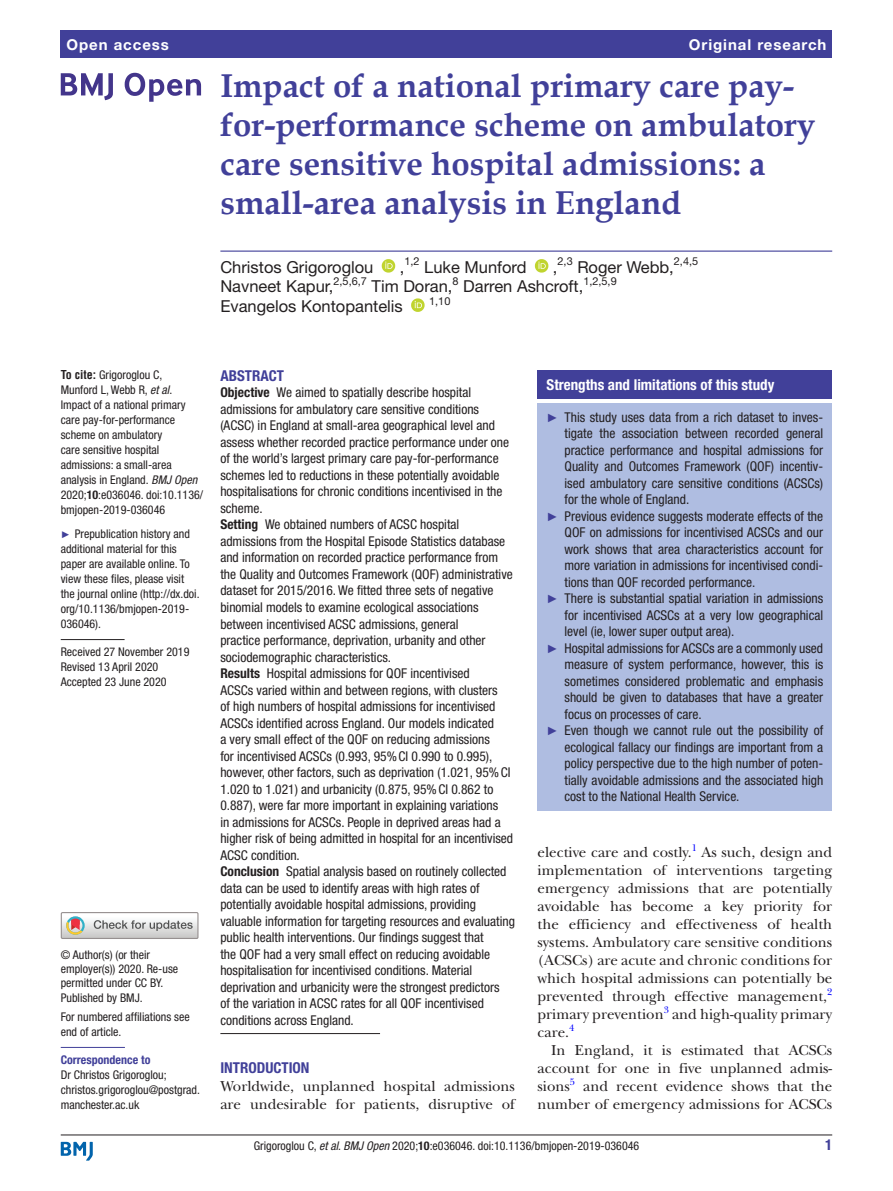
<style>
.page{position:relative;width:893px;height:1191px;background:#fff}
.page>*{position:absolute;margin:0;border:0;box-sizing:border-box;transform-origin:0 0}
.t1{font:700 33px/39px "Book Antiqua";color:#414099}
.t2{font:16.5px "Helvetica Neue LT Std";color:#231f20}
.t3{font:15px/18px "New Baskerville";color:#231f20;text-align:justify}
.t4{font:700 condensed 15px "Helvetica Neue LT Std";color:#fff}
.t5{font:700 15px "Helvetica Neue LT Std";letter-spacing:.065em;color:#fff}
.t6{font:700 condensed 15px "Helvetica Neue LT Std";color:#414099}
.t7{font:condensed 13.5px/16.5px "Helvetica Neue LT Std";color:#231f20}
.t8{font:condensed 12px/15px "Helvetica Neue LT Std";color:#231f20}
.t9{font:700 condensed 12px "Helvetica Neue LT Std";color:#414099}
.t10{font:10.95px "Helvetica Neue LT Std";color:#231f20}
.t11{font:9.9px "New Baskerville";color:#00f}
.s1{font-family:"Helvetica LT Std";font-weight:700}
.s2{font-style:italic}
.s3{font-weight:700}
.s4{font-family:"Arial";font-stretch:normal;font-size:9.75px;color:#414099}
.s5{font-family:"Arial";font-stretch:normal;font-size:12px;color:#414099}
</style>
<div class="page">
<hr style="left:61px;top:1134px;width:771px;height:1px;background:#231f20">
<svg style="left:61px;top:1141px;width:32px;height:19px"></svg>
<div style="left:61px;top:31px;width:771px;height:27px;background:#414099"></div>
<hr style="left:220px;top:250px;width:612px;height:2px;background:#414099">
<svg style="left:382px;top:259px;width:13px;height:14px"></svg>
<svg style="left:535px;top:259px;width:13px;height:14px"></svg>
<svg style="left:411px;top:298px;width:14px;height:14px"></svg>
<hr style="left:61px;top:639px;width:64px;height:1px;background:#231f20">
<hr style="left:61px;top:1047px;width:64px;height:1px;background:#414099">
<svg style="left:61px;top:73px;width:52px;height:27px"></svg>
<svg style="left:125px;top:73px;width:76px;height:29px"></svg>
<div style="left:61px;top:912px;width:138px;height:27px;border:1px solid #969090"></div>
<svg style="left:61px;top:912px;width:137px;height:26px"></svg>
<hr style="left:220px;top:1033px;width:160px;height:1px;background:#231f20">
<div style="left:538px;top:370px;width:294px;height:29px;background:#414099"></div>
<div style="left:538px;top:403px;width:294px;height:407px;background:#afbde1"></div>
<p class="t5" style="left:66px;top:35px;width:104px">Open access</p>
<p class="t5" style="left:689px;top:35px;width:139px">Original research</p>
<h1 class="t1" style="left:220px;top:66px;width:596px">Impact of a national primary care pay&shy;for-performance scheme on ambulatory care sensitive hospital admissions: a small-area analysis in England</h1>
<p class="t2" style="left:220px;top:257px;width:155px">Christos Grigoroglou</p>
<p class="t2" style="left:400px;top:257px;width:6px">,</p>
<p class="t10" style="left:404px;top:255px;width:17px">1,2</p>
<p class="t2" style="left:424px;top:257px;width:104px">Luke Munford</p>
<p class="t10" style="left:558px;top:255px;width:17px">2,3</p>
<p class="t2" style="left:577px;top:257px;width:98px">Roger Webb,</p>
<p class="t10" style="left:674px;top:255px;width:26px">2,4,5</p>
<p class="t2" style="left:553px;top:257px;width:6px">,</p>
<p class="t2" style="left:220px;top:276px;width:115px">Navneet Kapur,</p>
<p class="t10" style="left:333px;top:274px;width:35px">2,5,6,7</p>
<p class="t2" style="left:372px;top:276px;width:82px">Tim Doran,</p>
<p class="t10" style="left:453px;top:274px;width:8px">8</p>
<p class="t2" style="left:463px;top:276px;width:122px">Darren Ashcroft,</p>
<p class="t10" style="left:583px;top:274px;width:35px">1,2,5,9</p>
<p class="t2" style="left:220px;top:296px;width:184px">Evangelos Kontopantelis</p>
<p class="t10" style="left:429px;top:294px;width:23px">1,10</p>
<p class="t8" style="left:61px;top:367px;width:144px"><span class="s1">To cite:</span> Grigoroglou C,<br>Munford L, Webb R, <span class="s2">et al</span>.<br>Impact of a national primary care pay-for-performance scheme on ambulatory<br>care sensitive hospital admissions: a small-area analysis in England. <span class="s2">BMJ Open<br></span>2020;<span class="s3">10</span>:e036046. doi:10.1136/ bmjopen-2019-036046</p>
<p class="t8" style="left:61px;top:526px;width:140px"><span class="s4">►</span> Prepublication history and additional material for this paper are available online. To view these files, please visit the journal online (http://dx.doi. org/10.1136/bmjopen-2019-<br>036046).</p>
<p class="t8" style="left:61px;top:644px;width:130px">Received 27 November 2019<br>Revised 13 April 2020<br>Accepted 23 June 2020</p>
<p class="t8" style="left:61px;top:947px;width:119px;line-height:14.4px">© Author(s) (or their employer(s)) 2020. Re-use permitted under CC BY.<br>Published by BMJ.</p>
<p class="t8" style="left:61px;top:1009px;width:130px">For numbered affiliations see end of article.</p>
<p class="t9" style="left:61px;top:1052px;width:91px">Correspondence to</p>
<p class="t8" style="left:61px;top:1067px;width:141px">Dr Christos Grigoroglou; christos.grigoroglou@postgrad. manchester.ac.uk</p>
<p class="t6" style="left:220px;top:366px;width:65px">ABSTRACT</p>
<p class="t7" style="left:220px;top:384px;width:296px"><span class="s3">Objective</span> We aimed to spatially describe hospital admissions for ambulatory care sensitive conditions (ACSC) in England at small-area geographical level and assess whether recorded practice performance under one of the world’s largest primary care pay-for-performance schemes led to reductions in these potentially avoidable hospitalisations for chronic conditions incentivised in the scheme.<br><span class="s3">Setting</span> We obtained numbers of ACSC hospital admissions from the Hospital Episode Statistics database and information on recorded practice performance from the Quality and Outcomes Framework (QOF) administrative dataset for 2015/2016. We fitted three sets of negative binomial models to examine ecological associations between incentivised ACSC admissions, general<br>practice performance, deprivation, urbanity and other sociodemographic characteristics.<br><span class="s3">Results</span> Hospital admissions for QOF incentivised<br>ACSCs varied within and between regions, with clusters<br>of high numbers of hospital admissions for incentivised ACSCs identified across England. Our models indicated<br>a very small effect of the QOF on reducing admissions<br>for incentivised ACSCs (0.993, 95%CI 0.990 to 0.995), however, other factors, such as deprivation (1.021, 95%CI 1.020 to 1.021) and urbanicity (0.875, 95%CI 0.862 to 0.887), were far more important in explaining variations<br>in admissions for ACSCs. People in deprived areas had a higher risk of being admitted in hospital for an incentivised ACSC condition.<br><span class="s3">Conclusion</span> Spatial analysis based on routinely collected data can be used to identify areas with high rates of potentially avoidable hospital admissions, providing valuable information for targeting resources and evaluating public health interventions. Our findings suggest that<br>the QOF had a very small effect on reducing avoidable hospitalisation for incentivised conditions. Material deprivation and urbanicity were the strongest predictors<br>of the variation in ACSC rates for all QOF incentivised conditions across England.</p>
<p class="t6" style="left:220px;top:1059px;width:91px">INTRODUCTION</p>
<p class="t3" style="left:220px;top:1077px;width:296px">Worldwide, unplanned hospital admissions are undesirable for patients, disruptive of</p>
<p class="t4" style="left:547px;top:375px;width:229px">Strengths and limitations of this study</p>
<p class="t7" style="left:547px;top:408px;width:278px"><span class="s5">►</span> This study uses data from a rich dataset to inves-</p>
<p class="t7" style="left:565px;top:425px;width:260px">tigate the association between recorded general</p>
<p class="t7" style="left:565px;top:441px;width:260px">practice performance and hospital admissions for</p>
<p class="t7" style="left:565px;top:458px;width:260px">Quality and Outcomes Framework (QOF) incentiv-</p>
<p class="t7" style="left:565px;top:474px;width:260px">ised ambulatory care sensitive conditions (ACSCs)</p>
<p class="t7" style="left:565px;top:491px;width:126px">for the whole of England.</p>
<p class="t7" style="left:547px;top:507px;width:278px"><span class="s5">►</span> Previous evidence suggests moderate effects of the</p>
<p class="t7" style="left:565px;top:524px;width:260px">QOF on admissions for incentivised ACSCs and our</p>
<p class="t7" style="left:565px;top:540px;width:260px">work shows that area characteristics account for</p>
<p class="t7" style="left:565px;top:557px;width:260px">more variation in admissions for incentivised condi-</p>
<p class="t7" style="left:565px;top:573px;width:192px">tions than QOF recorded performance.</p>
<p class="t7" style="left:547px;top:590px;width:278px"><span class="s5">►</span> There is substantial spatial variation in admissions</p>
<p class="t7" style="left:565px;top:606px;width:260px">for incentivised ACSCs at a very low geographical</p>
<p class="t7" style="left:565px;top:623px;width:171px">level (ie, lower super output area).</p>
<p class="t7" style="left:547px;top:639px;width:278px"><span class="s5">►</span> Hospital admissions for ACSCs are a commonly used</p>
<p class="t7" style="left:565px;top:656px;width:260px">measure of system performance, however, this is</p>
<p class="t7" style="left:565px;top:672px;width:260px">sometimes considered problematic and emphasis</p>
<p class="t7" style="left:565px;top:689px;width:260px">should be given to databases that have a greater</p>
<p class="t7" style="left:565px;top:705px;width:139px">focus on processes of care.</p>
<p class="t7" style="left:547px;top:722px;width:278px"><span class="s5">►</span> Even though we cannot rule out the possibility of</p>
<p class="t7" style="left:565px;top:738px;width:260px">ecological fallacy our findings are important from a</p>
<p class="t7" style="left:565px;top:755px;width:260px">policy perspective due to the high number of poten-</p>
<p class="t7" style="left:565px;top:771px;width:260px">tially avoidable admissions and the associated high</p>
<p class="t7" style="left:565px;top:788px;width:176px">cost to the National Health Service.</p>
<p class="t3" style="left:538px;top:843px;width:296px">elective care and costly.<sup>1</sup> As such, design and implementation of interventions targeting emergency admissions that are potentially avoidable has become a key priority for the efficiency and effectiveness of health systems. Ambulatory care sensitive conditions (ACSCs) are acute and chronic conditions for which hospital admissions can potentially be prevented through effective management,<sup>2 </sup>primary prevention</p>
<p class="t11" style="left:664px;top:1003px;width:7px">3</p>
<p class="t3" style="left:672px;top:1005px;width:162px">and high-quality primary</p>
<p class="t11" style="left:569px;top:1021px;width:7px">4</p>
<p class="t3" style="left:538px;top:1041px;width:296px;text-indent:14px">In England, it is estimated that ACSCs account for one in five unplanned admis&shy;sions</p>
<p class="t3" style="left:538px;top:1023px;width:33px">care.</p>
<p class="t11" style="left:570px;top:1075px;width:7px">5</p>
<p class="t3" style="left:538px;top:1077px;width:296px;text-align:right">and recent evidence shows that the number of emergency admissions for ACSCs</p>
<p class="t8" style="left:254px;top:1137px;width:387px">Grigoroglou C, <span class="s2">et al</span>. <span class="s2">BMJ Open</span> 2020;<span class="s3">10</span>:e036046. doi:10.1136/bmjopen-2019-036046</p>
<p class="t6" style="left:825px;top:1135px;width:9px">1</p>
</div>
